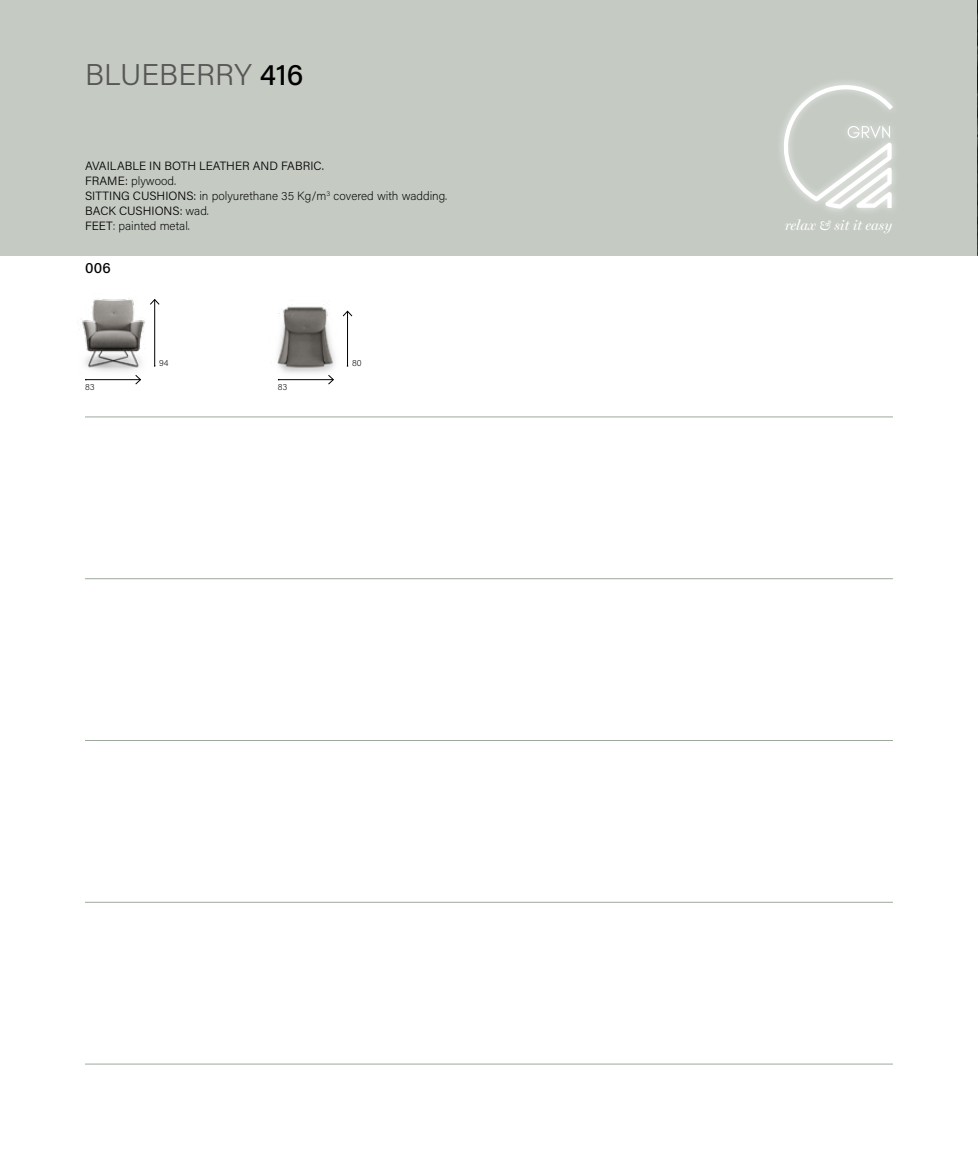
<style>
.page{position:relative;width:978px;height:1149px;background:#fff}
.page>*{position:absolute;margin:0;border:0;box-sizing:border-box;transform-origin:0 0}
.t1{font:300 30px "Acumin Pro";letter-spacing:.005em;color:#575756}
.t2{font:500 15px "Acumin Pro";color:#000}
.t3{font:italic 14.25px "Miller Display";color:#fff}
.t4{font:300 12px/15px "Acumin Pro";color:#000}
.t5{font:200 9px "Acumin Pro";color:#000}
.s1{font-weight:500;color:#000}
.s2{font-weight:200}
</style>
<div class="page">
<div style="left:0;top:0;width:978px;height:255px;background:#c5cac3"></div>
<img style="left:977px;top:0;width:1px;height:255px">
<hr style="left:85px;top:1063px;width:808px;height:1px;background:#9da99d">
<hr style="left:85px;top:901px;width:808px;height:1px;background:#9da99d">
<hr style="left:85px;top:740px;width:808px;height:1px;background:#9da99d">
<hr style="left:85px;top:578px;width:808px;height:1px;background:#9da99d">
<hr style="left:85px;top:416px;width:808px;height:1px;background:#9da99d">
<svg style="left:781px;top:83px;width:112px;height:126px"></svg>
<img style="left:82px;top:299px;width:74px;height:86px">
<img style="left:277px;top:306px;width:75px;height:79px">
<hr style="left:154px;top:299px;width:1px;height:67px;background:#000">
<svg style="left:150px;top:299px;width:10px;height:6px"></svg>
<hr style="left:86px;top:379px;width:54px;height:1px;background:#000">
<svg style="left:135px;top:374px;width:6px;height:10px"></svg>
<hr style="left:347px;top:311px;width:1px;height:55px;background:#000">
<svg style="left:343px;top:310px;width:10px;height:6px"></svg>
<hr style="left:279px;top:379px;width:54px;height:1px;background:#000">
<svg style="left:328px;top:374px;width:6px;height:10px"></svg>
<h1 class="t1" style="left:85px;top:54px;width:220px">BLUEBERRY <span class="s1">416</span></h1>
<p class="t4" style="left:85px;top:158px;width:364px">AVAILABLE IN BOTH LEATHER AND FABRIC.<br>FRAME: <span class="s2">plywood.<br></span>SITTING CUSHIONS: <span class="s2">in polyurethane 35 Kg/m</span><sup>3</sup> <span class="s2">covered with wadding.<br></span>BACK CUSHIONS: <span class="s2">wad.<br></span>FEET<span class="s2">: painted metal.</span></p>
<p class="t2" style="left:85px;top:257px;width:27px">006</p>
<p class="t5" style="left:85px;top:380px;width:11px">83</p>
<p class="t5" style="left:159px;top:357px;width:11px">94</p>
<p class="t5" style="left:278px;top:380px;width:11px">83</p>
<p class="t5" style="left:352px;top:357px;width:11px">80</p>
<p class="t3" style="left:785px;top:217px;width:109px">relax &amp; sit it easy</p>
</div>
